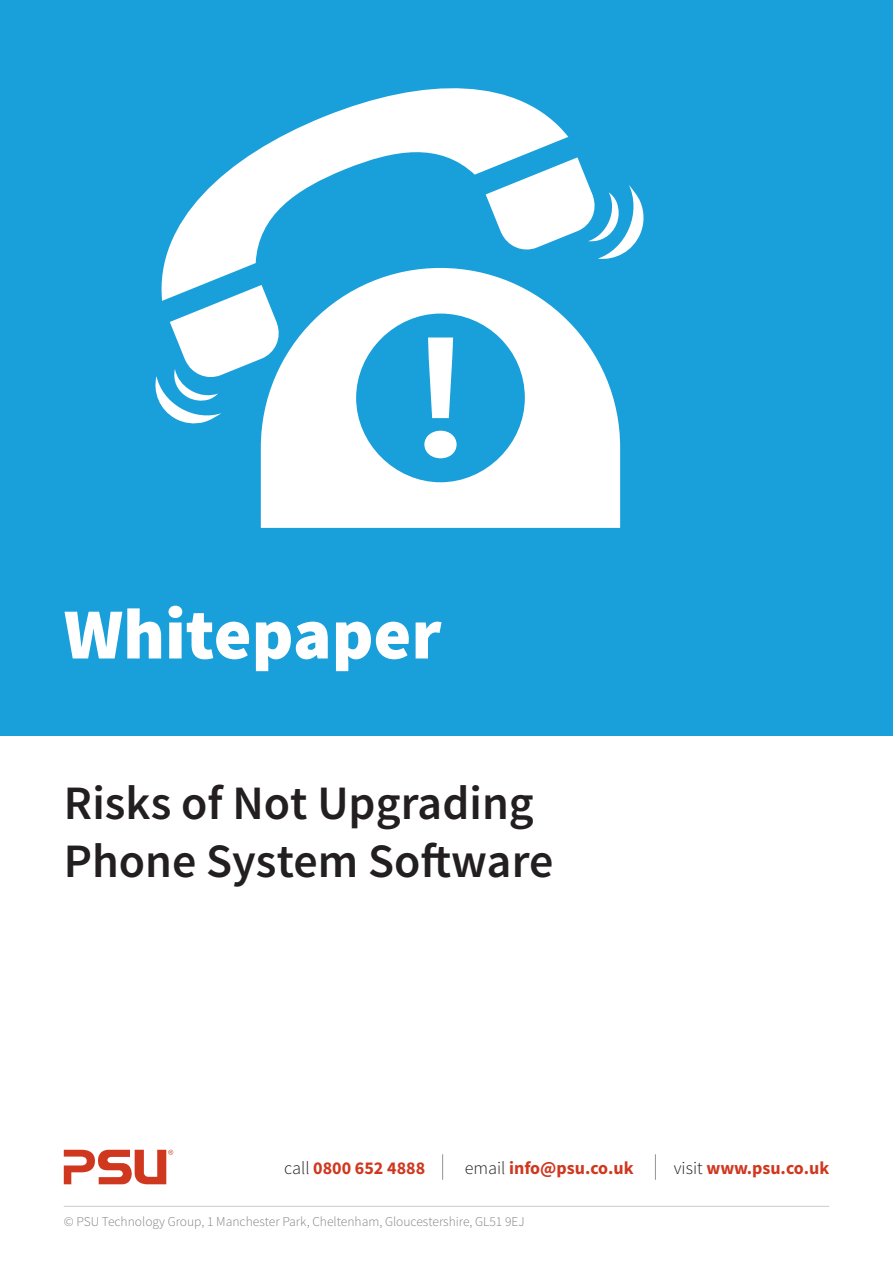
<style>
.page{position:relative;width:893px;height:1263px;background:#fff}
.page>*{position:absolute;margin:0;border:0;box-sizing:border-box;transform-origin:0 0}
.t1{font:900 72px "Source Sans Pro";color:#fff}
.t2{font:600 48px/57.6px "Source Sans Pro";color:#231f20}
.t3{font:700 18px "Source Sans Pro";color:#cf381f}
.t4{font:300 13.5px "Source Sans Pro";color:#808285}
.s1{font-weight:300;color:#231f20}
</style>
<div class="page">
<svg style="left:64px;top:1150px;width:109px;height:34px"></svg>
<svg style="left:442px;top:1154px;width:1px;height:26px"></svg>
<svg style="left:655px;top:1154px;width:1px;height:26px"></svg>
<hr style="left:64px;top:1206px;width:765px;height:1px;background:#939598">
<div style="left:0;top:0;width:893px;height:735px;background:#199fda"></div>
<svg style="left:261px;top:356px;width:359px;height:172px;fill:#fff"></svg>
<svg style="left:424px;top:381px;width:33px;height:77px"></svg>
<svg style="left:161px;top:88px;width:434px;height:293px"></svg>
<svg style="left:588px;top:185px;width:56px;height:76px"></svg>
<svg style="left:155px;top:369px;width:67px;height:55px"></svg>
<p class="t1" style="left:64px;top:588px;width:379px">Whitepaper</p>
<p class="t2" style="left:64px;top:776px;width:491px">Risks of Not Upgrading<br>Phone System Software</p>
<p class="t3" style="left:284px;top:1156px;width:143px"><span class="s1">call</span> 0800 652 4888</p>
<p class="t3" style="left:465px;top:1156px;width:170px"><span class="s1">email</span> info@psu.co.uk</p>
<p class="t3" style="left:674px;top:1156px;width:157px"><span class="s1">visit</span> www.psu.co.uk</p>
<p class="t4" style="left:64px;top:1214px;width:462px">© PSU Technology Group, 1 Manchester Park, Cheltenham, Gloucestershire, GL51 9EJ</p>
</div>
